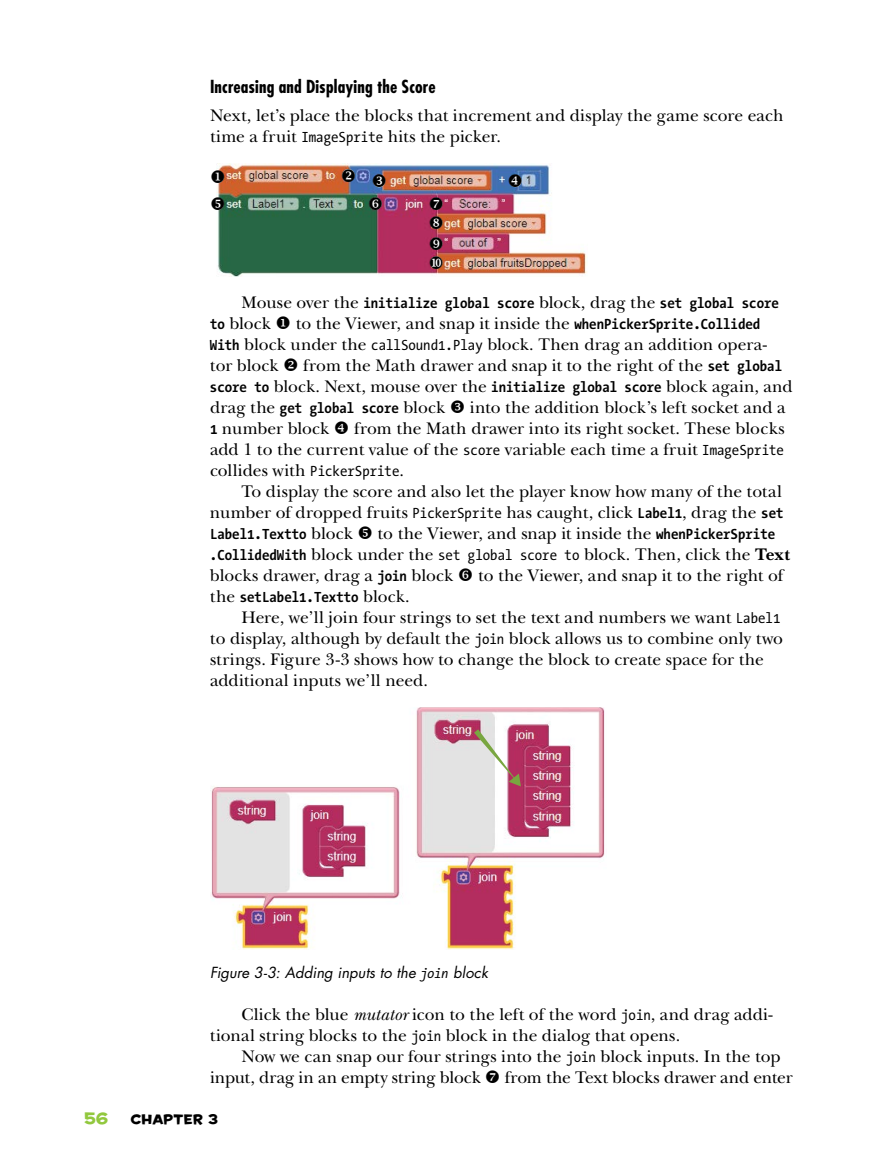
<style>
.page{position:relative;width:882px;height:1166px;background:#fff}
.page>*{position:absolute;margin:0;border:0;box-sizing:border-box;transform-origin:0 0}
.t1{font:17.5px/21px "New Baskerville";color:#000}
.t2{font:700 condensed 17.5px "Futura";letter-spacing:.01em;color:#000}
.t3{font:15.75px "Housearama Kingpin";color:#92c83e}
.t4{font:700 14.88px "The Sans Mono Condensed";color:#000}
.t5{font:italic 14.88px "Futura";letter-spacing:.005em;color:#000}
.t6{font:13.12px "Housearama Kingpin";letter-spacing:.035em;color:#000}
.s1{font-family:"The Sans Mono Condensed";font-size:14.88px}
.s2{font-family:"New Baskerville";font-weight:400;font-size:17.5px}
.s3{font-family:"The Sans Mono Condensed";font-weight:700;font-size:14.88px}
.s4{font-weight:700}
.s5{font-family:"The Sans Mono Condensed";font-size:14px}
.s6{font-style:italic}
</style>
<div class="page">
<img style="left:217px;top:163px;width:370px;height:113px">
<img style="left:211px;top:707px;width:394px;height:242px">
<svg style="left:474px;top:729px;width:47px;height:57px"></svg>
<svg style="left:217px;top:171px;width:7px;height:12px"></svg>
<svg style="left:342px;top:169px;width:13px;height:13px"></svg>
<svg style="left:373px;top:175px;width:12px;height:12px"></svg>
<svg style="left:217px;top:197px;width:7px;height:13px"></svg>
<svg style="left:509px;top:175px;width:13px;height:12px"></svg>
<svg style="left:369px;top:197px;width:13px;height:13px"></svg>
<svg style="left:430px;top:216px;width:13px;height:13px"></svg>
<svg style="left:430px;top:197px;width:13px;height:13px"></svg>
<svg style="left:430px;top:237px;width:13px;height:13px"></svg>
<svg style="left:430px;top:256px;width:13px;height:13px"></svg>
<p class="t2" style="left:210px;top:75px;width:227px">Increasing and Displaying the Score</p>
<p class="t1" style="left:210px;top:105px;width:575px">Next, let’s place the blocks that increment and display the game score each time a fruit <span class="s1">ImageSprite</span> hits the picker.</p>
<p class="t4" style="left:242px;top:295px;width:539px"><span class="s2">Mouse over the</span> initialize global score <span class="s2">block, drag the</span> set global score</p>
<p class="t1" style="left:210px;top:313px;width:584px"><span class="s3">to</span> block ◆ to the Viewer, and snap it inside the <span class="s3">whenPickerSprite.Collided With</span> block under the <span class="s1">callSound1.Play</span> block. Then drag an addition opera&shy;tor block ❖ from the Math drawer and snap it to the right of the <span class="s3">set global score to</span> block. Next, mouse over the <span class="s3">initialize global score</span> block again, and</p>
<p class="t4" style="left:210px;top:400px;width:237px"><span class="s2">drag the</span> get global score <span class="s2">block</span></p>
<p class="t1" style="left:470px;top:397px;width:317px">into the addition block’s left socket and a</p>
<p class="t1" style="left:210px;top:418px;width:121px"><span class="s3">1</span> number block</p>
<p class="t1" style="left:210px;top:418px;width:576px;text-align:justify;text-indent:144px">from the Math drawer into its right socket. These blocks add 1 to the current value of the <span class="s1">score</span> variable each time a fruit <span class="s1">ImageSprite </span>collides with <span class="s1">PickerSprite</span>.</p>
<p class="t1" style="left:210px;top:481px;width:575px;text-align:right">To display the score and also let the player know how many of the total number of dropped fruits <span class="s1">PickerSprite</span> has caught, click <span class="s3">Label1</span>, drag the <span class="s3">set</span></p>
<p class="t4" style="left:210px;top:526px;width:144px">Label1.Textto <span class="s2">block</span></p>
<p class="t1" style="left:210px;top:523px;width:582px;text-indent:168px">to the Viewer, and snap it inside the <span class="s3">whenPickerSprite .CollidedWith</span> block under the <span class="s1">set global score to</span> block. Then, click the <span class="s4">Text </span>blocks drawer, drag a <span class="s3">join</span> block</p>
<p class="t1" style="left:478px;top:565px;width:307px">to the Viewer, and snap it to the right of</p>
<p class="t4" style="left:210px;top:589px;width:201px"><span class="s2">the</span> setLabel1.Textto <span class="s2">block.</span></p>
<p class="t1" style="left:210px;top:607px;width:575px;text-indent:31px">Here, we’ll join four strings to set the text and numbers we want <span class="s1">Label1 </span>to display, although by default the <span class="s1">join</span> block allows us to combine only two strings. Figure 3-3 shows how to change the block to create space for the additional inputs we’ll need.</p>
<p class="t5" style="left:210px;top:962px;width:280px">Figure 3-3: Adding inputs to the <span class="s5">join</span> block</p>
<p class="t1" style="left:210px;top:1004px;width:564px;text-indent:32px">Click the blue <span class="s6">mutator</span> icon to the left of the word <span class="s1">join</span>, and drag addi&shy;tional string blocks to the <span class="s1">join</span> block in the dialog that opens.</p>
<p class="t1" style="left:210px;top:1046px;width:572px;text-indent:31px">Now we can snap our four strings into the <span class="s1">join</span> block inputs. In the top input, drag in an empty string block</p>
<p class="t1" style="left:505px;top:1067px;width:290px">from the Text blocks drawer and enter</p>
<p class="t3" style="left:84px;top:1107px;width:26px">56</p>
<p class="t6" style="left:131px;top:1110px;width:89px">CHAPTER 3</p>
</div>
